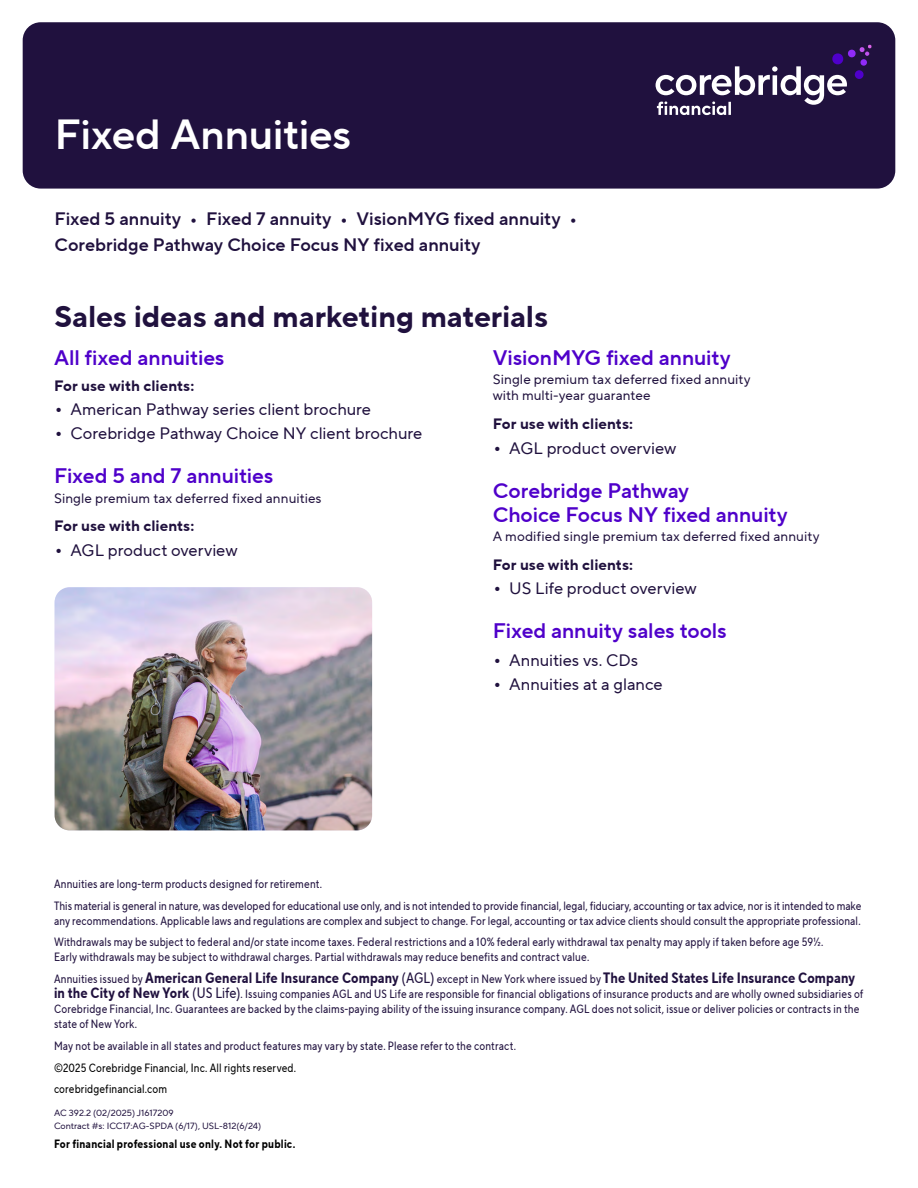
<style>
.page{position:relative;width:918px;height:1188px;background:#fff}
.page>*{position:absolute;margin:0;border:0;box-sizing:border-box;transform-origin:0 0}
.t1{font:42px "TT Norms Pro Dm Bd";letter-spacing:-.01em;color:#fff}
.t2{font:700 30px "TT Norms Pro";letter-spacing:-.005em;color:#20113e}
.t3{font:21px/24px "TT Norms Pro Dm Bd";letter-spacing:-.005em;color:#4f00ca}
.t4{font:18px/25.5px "TT Norms Pro Dm Bd";color:#20113e}
.t5{font:16.5px "TT Norms Pro";letter-spacing:-.005em;color:#20113e}
.t6{font:700 15px "TT Norms Pro Cond";letter-spacing:.01em;color:#20113e}
.t7{font:700 15px "TT Norms Pro";letter-spacing:.005em;color:#20113e}
.t8{font:13.5px/16.5px "TT Norms Pro";letter-spacing:.01em;color:#20113e}
.t9{font:12px/21.8px "TT Norms Pro Cond";letter-spacing:.01em;color:#20113e}
.t10{font:12px/21.8px "TT Norms Pro Cond";letter-spacing:.015em;color:#000}
.t11{font:700 12px "TT Norms Pro Cond";letter-spacing:.02em;color:#000}
.t12{font:9px/13.8px "TT Norms Pro";color:#20113e}
.s1{font-size:21px}
.s2{font-weight:400;font-size:12px}
.s3{font-weight:400}
.s4{font-weight:700;font-size:15px}
.s5{font-size:15px}
</style>
<div class="page">
<div style="left:23px;top:22px;width:872px;height:167px;background:#20113e;border-radius:18px"></div>
<svg style="left:656px;top:45px;width:216px;height:70px"></svg>
<div style="left:855px;top:70px;width:9px;height:9px;background:#4f00ca;border-radius:50%"></div>
<img style="left:55px;top:587px;width:317px;height:243px">
<h1 class="t1" style="left:55px;top:104px;width:298px">Fixed Annuities</h1>
<h3 class="t4" style="left:55px;top:206px;width:524px">Fixed 5 annuity • Fixed 7 annuity • VisionMYG fixed annuity •<br>Corebridge Pathway Choice Focus NY fixed annuity</h3>
<h2 class="t2" style="left:54px;top:294px;width:495px">Sales ideas and marketing materials</h2>
<h3 class="t3" style="left:54px;top:345px;width:172px">All fixed annuities</h3>
<p class="t7" style="left:54px;top:375px;width:142px">For use with clients:</p>
<h3 class="t5" style="left:54px;top:398px;width:319px"><span class="s1">•</span> American Pathway series client brochure</h3>
<h3 class="t5" style="left:54px;top:421px;width:370px"><span class="s1">•</span> Corebridge Pathway Choice NY client brochure</h3>
<h3 class="t3" style="left:54px;top:464px;width:221px">Fixed 5 and 7 annuities</h3>
<p class="t8" style="left:54px;top:490px;width:269px">Single premium tax deferred fixed annuities</p>
<p class="t7" style="left:54px;top:515px;width:142px">For use with clients:</p>
<h3 class="t5" style="left:54px;top:538px;width:185px"><span class="s1">•</span> AGL product overview</h3>
<h3 class="t3" style="left:493px;top:345px;width:239px">VisionMYG fixed annuity</h3>
<p class="t8" style="left:493px;top:371px;width:259px">Single premium tax deferred fixed annuity with multi-year guarantee</p>
<p class="t7" style="left:493px;top:413px;width:142px">For use with clients:</p>
<h3 class="t5" style="left:493px;top:436px;width:185px"><span class="s1">•</span> AGL product overview</h3>
<h3 class="t3" style="left:493px;top:478px;width:297px">Corebridge Pathway<br>Choice Focus NY fixed annuity</h3>
<p class="t8" style="left:493px;top:528px;width:328px">A modified single premium tax deferred fixed annuity</p>
<p class="t7" style="left:493px;top:553px;width:142px">For use with clients:</p>
<h3 class="t5" style="left:493px;top:577px;width:205px"><span class="s1">•</span> US Life product overview</h3>
<h3 class="t3" style="left:493px;top:619px;width:236px">Fixed annuity sales tools</h3>
<h3 class="t5" style="left:493px;top:649px;width:147px"><span class="s1">•</span> Annuities vs. CDs</h3>
<h3 class="t5" style="left:493px;top:672px;width:171px"><span class="s1">•</span> Annuities at a glance</h3>
<p class="t9" style="left:54px;top:873px;width:809px">Annuities are long-term products designed for retirement.<br>This material is general in nature, was developed for educational use only, and is not intended to provide financial, legal, fiduciary, accounting or tax advice, nor is it intended to make</p>
<p class="t9" style="left:54px;top:910px;width:808px">any recommendations. Applicable laws and regulations are complex and subject to change. For legal, accounting or tax advice clients should consult the appropriate professional.<br>Withdrawals may be subject to federal and/or state income taxes. Federal restrictions and a 10% federal early withdrawal tax penalty may apply if taken before age 59½.</p>
<p class="t9" style="left:54px;top:946px;width:537px">Early withdrawals may be subject to withdrawal charges. Partial withdrawals may reduce benefits and contract value.</p>
<p class="t6" style="left:54px;top:967px;width:802px"><span class="s2">Annuities issued by</span> American General Life Insurance Company <span class="s3">(AGL)</span> <span class="s2">except in New York where issued by</span> The United States Life Insurance Company</p>
<p class="t9" style="left:54px;top:987px;width:811px;line-height:15px"><span class="s4">in the City of New York</span> <span class="s5">(US Life)</span>. Issuing companies AGL and US Life are responsible for financial obligations of insurance products and are wholly owned subsidiaries of<br>Corebridge Financial, Inc. Guarantees are backed by the claims-paying ability of the issuing insurance company. AGL does not solicit, issue or deliver policies or contracts in the state of New York.</p>
<p class="t9" style="left:54px;top:1035px;width:463px">May not be available in all states and product features may vary by state. Please refer to the contract.</p>
<p class="t10" style="left:54px;top:1057px;width:244px">©2025 Corebridge Financial, Inc. All rights reserved. corebridgefinancial.com</p>
<p class="t12" style="left:54px;top:1105px;width:209px">AC 392.2 (02/2025) J1617209<br>Contract #s: ICC17:AG-SPDA (6/17), USL-812(6/24)</p>
<p class="t11" style="left:54px;top:1135px;width:243px">For financial professional use only. Not for public.</p>
</div>
